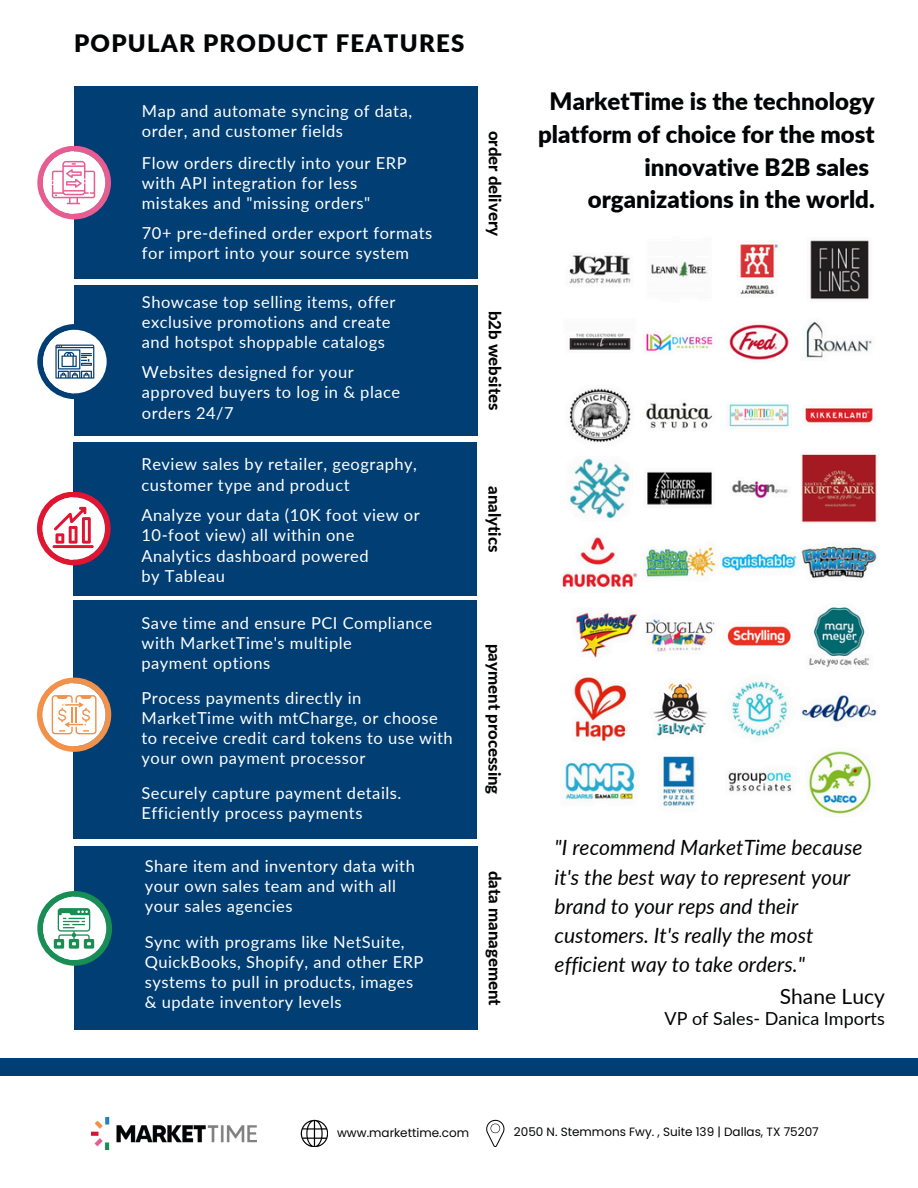
<style>
.page{position:relative;width:918px;height:1188px;background:#fff}
.page>*{position:absolute;margin:0;border:0;box-sizing:border-box;transform-origin:0 0}
.t1{font:900 24px/32.7px "Lato";color:#030405;text-align:right}
.t2{font:900 24px "Lato";letter-spacing:.05em;color:#030405}
.t3{font:italic 21px/29.2px "Lato";color:#030405}
.t4{font:21px "Lato";color:#030405}
.t5{font:18px "Lato";color:#030405}
.t6{font:800 16.8px "Lato";color:#030405}
.t7{font:16.5px/20.2px "Lato";letter-spacing:.03em;color:#fff}
.t8{font:12px "Poppins";color:#030405}
</style>
<div class="page">
<div style="left:0;top:1058px;width:918px;height:18px;background:#003e74"></div>
<div style="left:74px;top:87px;width:403px;height:192px;background:#003e74"></div>
<svg style="left:37px;top:146px;width:74px;height:73px"></svg>
<div style="left:74px;top:285px;width:403px;height:151px;background:#003e74"></div>
<svg style="left:37px;top:324px;width:70px;height:75px"></svg>
<div style="left:74px;top:442px;width:403px;height:154px;background:#003e74"></div>
<svg style="left:37px;top:492px;width:74px;height:73px"></svg>
<div style="left:74px;top:846px;width:404px;height:184px;background:#003e74"></div>
<svg style="left:37px;top:891px;width:75px;height:75px"></svg>
<div style="left:74px;top:600px;width:403px;height:238px;background:#003e74"></div>
<svg style="left:37px;top:678px;width:74px;height:74px"></svg>
<img style="left:562px;top:240px;width:315px;height:574px">
<img style="left:92px;top:1117px;width:164px;height:33px">
<svg style="left:301px;top:1120px;width:27px;height:27px"></svg>
<svg style="left:486px;top:1120px;width:18px;height:27px"></svg>
<h5 class="t2" style="left:74px;top:29px;width:392px">POPULAR PRODUCT FEATURES</h5>
<h4 class="t7" style="left:142px;top:100px;width:272px">Map and automate syncing of data, order, and customer fields</h4>
<h5 class="t7" style="left:142px;top:152px;width:266px">Flow orders directly into your ERP with API integration for less mistakes and "missing orders"</h5>
<p class="t7" style="left:142px;top:222px;width:292px">70+ pre-defined order export formats for import into your source system</p>
<h5 class="t7" style="left:142px;top:291px;width:255px">Showcase top selling items, offer exclusive promotions and create and hotspot shoppable catalogs</h5>
<p class="t7" style="left:142px;top:362px;width:260px">Websites designed for your approved buyers to log in &amp; place orders 24/7</p>
<h5 class="t7" style="left:142px;top:453px;width:277px;line-height:21.3px">Review sales by retailer, geography, customer type and product</h5>
<p class="t7" style="left:142px;top:505px;width:280px">Analyze your data (10K foot view or<br>10-foot view) all within one<br>Analytics dashboard powered<br>by Tableau</p>
<h4 class="t7" style="left:142px;top:613px;width:292px">Save time and ensure PCI Compliance with MarketTime's multiple<br>payment options</h4>
<h5 class="t7" style="left:142px;top:688px;width:313px">Process payments directly in MarketTime with mtCharge, or choose to receive credit card tokens to use with your own payment processor</h5>
<h5 class="t7" style="left:142px;top:783px;width:261px">Securely capture payment details.<br>Efficiently process payments</h5>
<h5 class="t7" style="left:145px;top:855px;width:272px">Share item and inventory data with your own sales team and with all your sales agencies</h5>
<h4 class="t7" style="left:145px;top:931px;width:280px">Sync with programs like NetSuite,<br>QuickBooks, Shopify, and other ERP systems to pull in products, images &amp; update inventory levels</h4>
<h5 class="t6" style="left:505px;top:131px;width:107px;rotate:90deg">order delivery</h5>
<h5 class="t6" style="left:505px;top:311px;width:101px;rotate:90deg">b2b websites</h5>
<h5 class="t6" style="left:505px;top:486px;width:68px;rotate:90deg">analytics</h5>
<p class="t6" style="left:505px;top:644px;width:152px;rotate:90deg">payment processing</p>
<h4 class="t6" style="left:505px;top:871px;width:136px;rotate:90deg">data management</h4>
<h5 class="t1" style="left:538px;top:85px;width:338px">MarketTime is the technology platform of choice for the most innovative B2B sales organizations in the world.</h5>
<h5 class="t3" style="left:555px;top:833px;width:309px">"I recommend MarketTime because it's the best way to represent your brand to your reps and their customers. It's really the most efficient way to take orders."</h5>
<p class="t4" style="left:780px;top:983px;width:107px">Shane Lucy</p>
<h4 class="t5" style="left:665px;top:1007px;width:222px">VP of Sales- Danica Imports</h4>
<p class="t8" style="left:337px;top:1125px;width:133px">www.markettime.com</p>
<h3 class="t8" style="left:514px;top:1124px;width:306px">2050 N. Stemmons Fwy. , Suite 139 | Dallas, TX 75207</h3>
</div>
